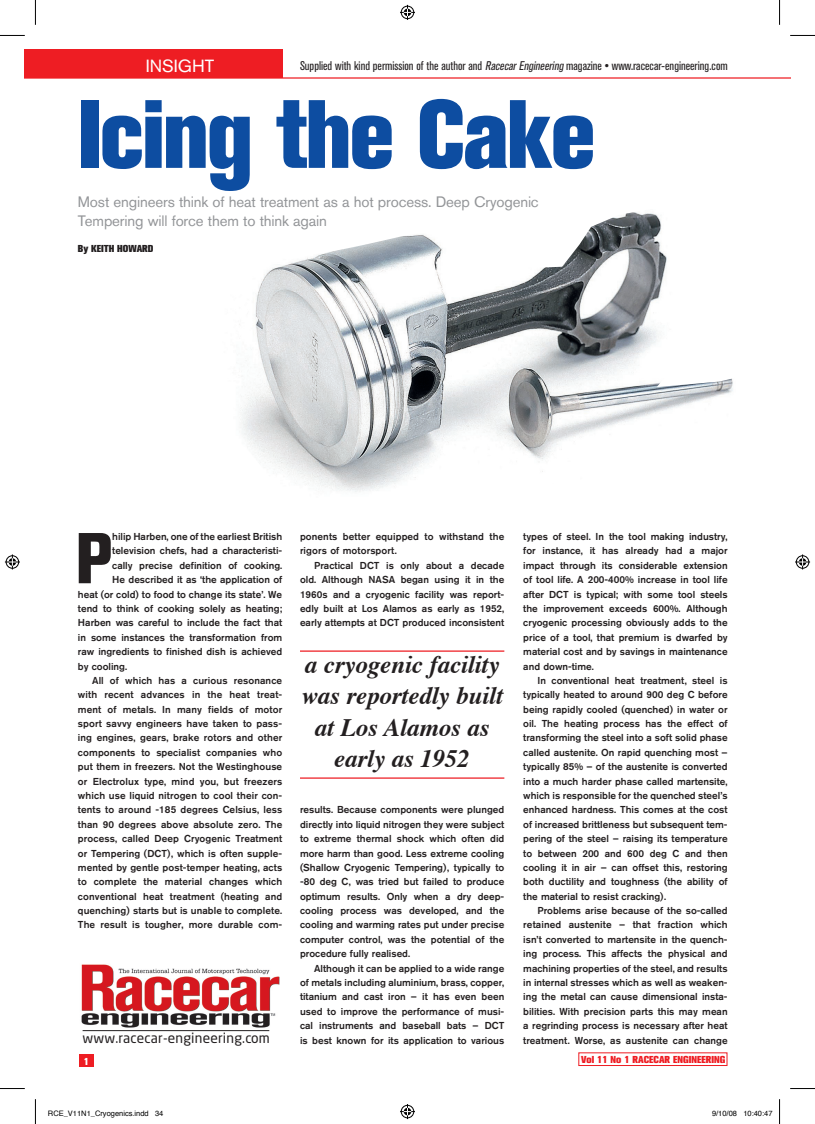
<style>
.page{position:relative;width:815px;height:1124px;background:#fff}
.page>*{position:absolute;margin:0;border:0;box-sizing:border-box;transform-origin:0 0}
.t1{font:800 95.88px "Akzidenz Grotesk BQ";letter-spacing:-.01em;color:#0d4da1;scale:.9 1}
.t2{font:800 71.12px "Akzidenz Grot Con BQ";color:#231f20}
.t3{font:italic 700 25px/31.2px "Times";letter-spacing:-.005em;color:#231f20;text-align:center}
.t4{font:17.5px "Akzidenz Grotesk BQ";color:#fff}
.t5{font:15px/18.8px "Akzidenz Grotesk BQ";letter-spacing:-.01em;color:#939598}
.t6{font:13.75px "Neo Sans";letter-spacing:.015em;color:#231f20}
.t7{font:12.5px "Akzidenz Grot Con BQ";color:#231f20}
.t8{font:500 10px/14.4px "Akzidenz Grotesk BQ";letter-spacing:.01em;color:#231f20;text-align:justify}
.t9{font:800 10px "Akzidenz Grotesk BQ";color:#ee1d23}
.t10{font:800 10px "Akzidenz Grotesk BQ";color:#231f20}
.t11{font:800 10px "Akzidenz Grotesk BQ";color:#fff}
.t12{font:7.5px "Helvetica";color:#000}
.s1{font-style:italic}
</style>
<div class="page">
<img style="left:239px;top:212px;width:494px;height:280px">
<svg style="left:25px;top:50px;width:53px;height:27px"></svg>
<hr style="left:25px;top:77px;width:765px;height:2px;background:#ee1d23">
<div style="left:79px;top:1054px;width:15px;height:13px;background:#ee1d23"></div>
<div style="left:78px;top:50px;width:204px;height:28px;background:#ee1d23"></div>
<hr style="left:300px;top:650px;width:204px;height:1px;background:#ee1d23">
<hr style="left:300px;top:777px;width:204px;height:1px;background:#ee1d23">
<img style="left:81px;top:964px;width:199px;height:64px">
<hr style="left:83px;top:1030px;width:186px;height:1px;background:#231f20">
<svg style="left:0;top:35px;width:25px;height:1px"></svg>
<svg style="left:790px;top:35px;width:25px;height:1px"></svg>
<svg style="left:0;top:1088px;width:25px;height:1px"></svg>
<svg style="left:790px;top:1088px;width:25px;height:1px"></svg>
<svg style="left:35px;top:0;width:1px;height:25px"></svg>
<svg style="left:35px;top:1099px;width:1px;height:24px"></svg>
<svg style="left:779px;top:0;width:1px;height:25px"></svg>
<svg style="left:779px;top:1099px;width:1px;height:24px"></svg>
<svg style="left:400px;top:5px;width:15px;height:15px"></svg>
<svg style="left:400px;top:1104px;width:15px;height:14px"></svg>
<svg style="left:5px;top:554px;width:15px;height:15px"></svg>
<svg style="left:795px;top:554px;width:15px;height:15px"></svg>
<h3 class="t4" style="left:146px;top:55px;width:70px">INSIGHT</h3>
<p class="t7" style="left:300px;top:58px;width:429px">Supplied with kind permission of the author and <span class="s1">RacecarEngineering</span>magazine • www.racecar-engineering.com</p>
<h1 class="t1" style="left:78px;top:79px;width:576px">Icing the Cake</h1>
<h3 class="t5" style="left:78px;top:192px;width:462px">Most engineers think of heat treatment as a hot process. Deep Cryogenic<br>Tempering will force them to think again</h3>
<p class="t10" style="left:78px;top:243px;width:77px">By KEITH HOWARD</p>
<h2 class="t2" style="left:75px;top:517px;width:39px">P</h2>
<p class="t8" style="left:112px;top:529px;width:172px">hilip Harben, one of the earliest British</p>
<p class="t8" style="left:112px;top:543px;width:172px">television chefs, had a characteristi-</p>
<p class="t8" style="left:112px;top:558px;width:172px">cally precise definition of cooking.</p>
<p class="t8" style="left:112px;top:572px;width:172px">He described it as ‘the application of</p>
<p class="t8" style="left:78px;top:586px;width:206px">heat (or cold) to food to change its state’. We</p>
<p class="t8" style="left:78px;top:601px;width:206px">tend to think of cooking solely as heating;</p>
<p class="t8" style="left:78px;top:615px;width:206px">Harben was careful to include the fact that</p>
<p class="t8" style="left:78px;top:629px;width:206px">in some instances the transformation from</p>
<p class="t8" style="left:78px;top:644px;width:206px">raw ingredients to finished dish is achieved</p>
<p class="t8" style="left:78px;top:658px;width:51px">by cooling.</p>
<p class="t8" style="left:92px;top:673px;width:192px">All of which has a curious resonance</p>
<p class="t8" style="left:78px;top:687px;width:206px">with recent advances in the heat treat-</p>
<p class="t8" style="left:78px;top:701px;width:206px">ment of metals. In many fields of motor</p>
<p class="t8" style="left:78px;top:716px;width:206px">sport savvy engineers have taken to pass-</p>
<p class="t8" style="left:78px;top:730px;width:206px">ing engines, gears, brake rotors and other</p>
<p class="t8" style="left:78px;top:744px;width:206px">components to specialist companies who</p>
<p class="t8" style="left:78px;top:759px;width:206px">put them in freezers. Not the Westinghouse</p>
<p class="t8" style="left:78px;top:773px;width:206px">or Electrolux type, mind you, but freezers</p>
<p class="t8" style="left:78px;top:788px;width:206px">which use liquid nitrogen to cool their con-</p>
<p class="t8" style="left:78px;top:802px;width:206px">tents to around -185 degrees Celsius, less</p>
<p class="t8" style="left:78px;top:816px;width:206px">than 90 degrees above absolute zero. The</p>
<p class="t8" style="left:78px;top:831px;width:206px">process, called Deep Cryogenic Treatment</p>
<p class="t8" style="left:78px;top:845px;width:206px">or Tempering (DCT), which is often supple-</p>
<p class="t8" style="left:78px;top:859px;width:206px">mented by gentle post-temper heating, acts</p>
<p class="t8" style="left:78px;top:874px;width:206px">to complete the material changes which</p>
<p class="t8" style="left:78px;top:888px;width:206px">conventional heat treatment (heating and</p>
<p class="t8" style="left:78px;top:903px;width:206px">quenching) starts but is unable to complete.</p>
<p class="t8" style="left:78px;top:917px;width:206px">The result is tougher, more durable com-</p>
<h3 class="t6" style="left:82px;top:1029px;width:189px">www.racecar-engineering.com</h3>
<p class="t8" style="left:300px;top:529px;width:206px">ponents better equipped to withstand the rigors of motorsport.</p>
<p class="t8" style="left:300px;top:558px;width:206px;text-indent:14px">Practical DCT is only about a decade old. Although NASA began using it in the 1960s and a cryogenic facility was report&shy;edly built at Los Alamos as early as 1952, early attempts at DCT produced inconsistent</p>
<h3 class="t3" style="left:301px;top:646px;width:203px">a cryogenic facility was reportedly built at Los Alamos as early as 1952</h3>
<p class="t8" style="left:300px;top:802px;width:206px">results. Because components were plunged directly into liquid nitrogen they were subject to extreme thermal shock which often did more harm than good. Less extreme cooling (Shallow Cryogenic Tempering), typically to -80 deg C, was tried but failed to produce optimum results. Only when a dry deep&shy;cooling process was developed, and the cooling and warming rates put under precise computer control, was the potential of the procedure fully realised.</p>
<p class="t8" style="left:300px;top:960px;width:206px;text-indent:14px">Although it can be applied to a wide range of metals including aluminium, brass, copper, titanium and cast iron – it has even been used to improve the performance of musi&shy;cal instruments and baseball bats – DCT is best known for its application to various</p>
<p class="t8" style="left:523px;top:529px;width:206px">types of steel. In the tool making industry, for instance, it has already had a major impact through its considerable extension of tool life. A 200-400% increase in tool life after DCT is typical; with some tool steels the improvement exceeds 600%. Although cryogenic processing obviously adds to the price of a tool, that premium is dwarfed by material cost and by savings in maintenance and down-time.</p>
<p class="t8" style="left:523px;top:673px;width:206px;text-indent:14px">In conventional heat treatment, steel is typically heated to around 900 deg C before being rapidly cooled (quenched) in water or oil. The heating process has the effect of transforming the steel into a soft solid phase called austenite. On rapid quenching most – typically 85% – of the austenite is converted into a much harder phase called martensite, which is responsible for the quenched steel’s enhanced hardness. This comes at the cost of increased brittleness but subsequent tem&shy;pering of the steel – raising its temperature to between 200 and 600 deg C and then cooling it in air – can offset this, restoring both ductility and toughness (the ability of the material to resist cracking).</p>
<p class="t8" style="left:523px;top:903px;width:206px;text-indent:14px">Problems arise because of the so-called retained austenite – that fraction which isn’t converted to martensite in the quench&shy;ing process. This affects the physical and machining properties of the steel, and results in internal stresses which as well as weaken&shy;ing the metal can cause dimensional insta&shy;bilities. With precision parts this may mean a regrinding process is necessary after heat treatment. Worse, as austenite can change</p>
<p class="t11" style="left:84px;top:1055px;width:7px">1</p>
<p class="t9" style="left:581px;top:1053px;width:146px">Vol 11 No 1 RACECAR ENGINEERING</p>
<p class="t12" style="left:48px;top:1107px;width:117px">RCE_V11N1_Cryogenics.indd 34</p>
<p class="t12" style="left:712px;top:1107px;width:62px">9/10/08 10:40:47</p>
</div>
